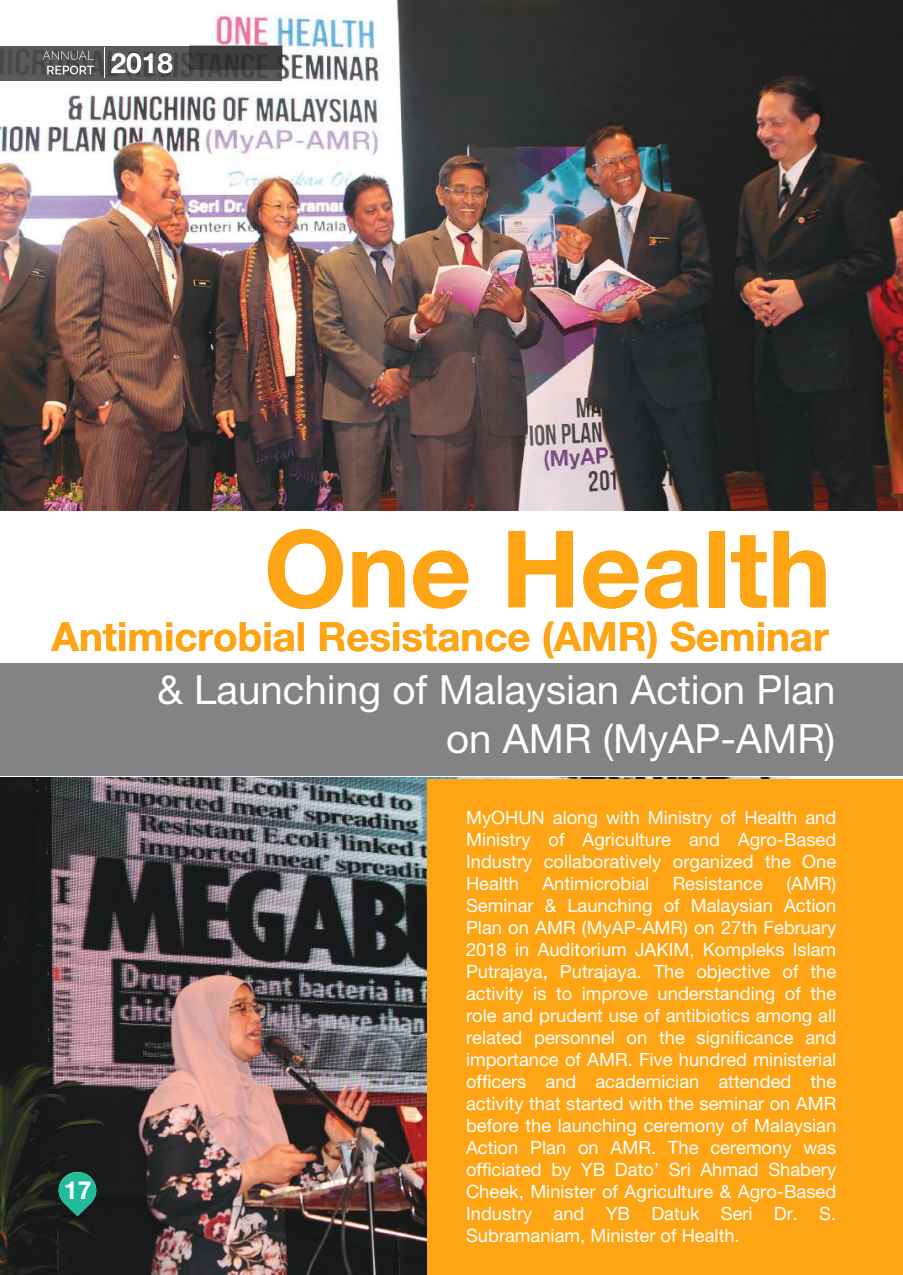
<style>
.page{position:relative;width:903px;height:1275px;background:#fff}
.page>*{position:absolute;margin:0;border:0;box-sizing:border-box;transform-origin:0 0}
.t1{font:700 106.75px "Helvetica Neue";color:#fda515}
.t2{font:40.25px/48.3px "Helvetica Neue";color:#fff;text-align:right}
.t3{font:700 40.25px "Helvetica Neue";color:#fda515}
.t4{font:700 25.03px "Helvetica Neue";color:#fff}
.t5{font:18.38px/22.1px "Helvetica Neue";color:#fff;text-align:justify}
</style>
<div class="page">
<img style="left:0;top:0;width:903px;height:511px">
<div style="left:0;top:663px;width:903px;height:113px;background:#838284"></div>
<img style="left:0;top:778px;width:789px;height:497px">
<div style="left:428px;top:779px;width:475px;height:496px;background:#fda515"></div>
<hr style="left:64px;top:1214px;width:27px;height:4px;background:#111212;border-radius:50%">
<svg style="left:57px;top:1170px;width:41px;height:46px;background:#1f7f6a"></svg>
<svg style="left:1px;top:46px;width:281px;height:35px;background:#565354"></svg>
<svg style="left:43px;top:51px;width:51px;height:9px"></svg>
<svg style="left:47px;top:66px;width:47px;height:8px"></svg>
<hr style="left:104px;top:47px;width:1px;height:31px;background:#fff">
<svg style="left:111px;top:53px;width:61px;height:20px"></svg>
<div style="left:189px;top:46px;width:93px;height:24px;background:linear-gradient(to right,#3a3939,#3c3b3b)"></div>
<h1 class="t1" style="left:264px;top:485px;width:569px">One Health</h1>
<h2 class="t3" style="left:52px;top:605px;width:779px">Antimicrobial Resistance (AMR) Seminar</h2>
<h2 class="t2" style="left:158px;top:668px;width:679px">&amp; Launching of Malaysian Action Plan on AMR (MyAP-AMR)</h2>
<h3 class="t4" style="left:64px;top:1171px;width:29px">17</h3>
<p class="t5" style="left:466px;top:807px;width:372px">MyOHUN along with Ministry of Health and Ministry of Agriculture and Agro-Based Industry collaboratively organized the One Health</p>
<p class="t5" style="left:466px;top:873px;width:372px;text-indent:320px">(AMR)<br>Seminar &amp; Launching of Malaysian Action Plan on AMR (MyAP-AMR) on 27th February 2018 in Auditorium JAKIM, Kompleks Islam Putrajaya, Putrajaya. The objective of the activity is to improve understanding of the role and prudent use of antibiotics among all related personnel on the significance and importance of AMR. Five hundred ministerial officers and academician attended the activity that started with the seminar on AMR before the launching ceremony of Malaysian Action Plan on AMR. The ceremony was officiated by YB Dato’ Sri Ahmad Shabery Cheek, Minister of Agriculture &amp; Agro-Based Industry and YB Datuk Seri Dr. S.<br>Subramaniam, Minister of Health.</p>
<p class="t5" style="left:542px;top:873px;width:108px">Antimicrobial</p>
<p class="t5" style="left:673px;top:873px;width:92px">Resistance</p>
</div>
